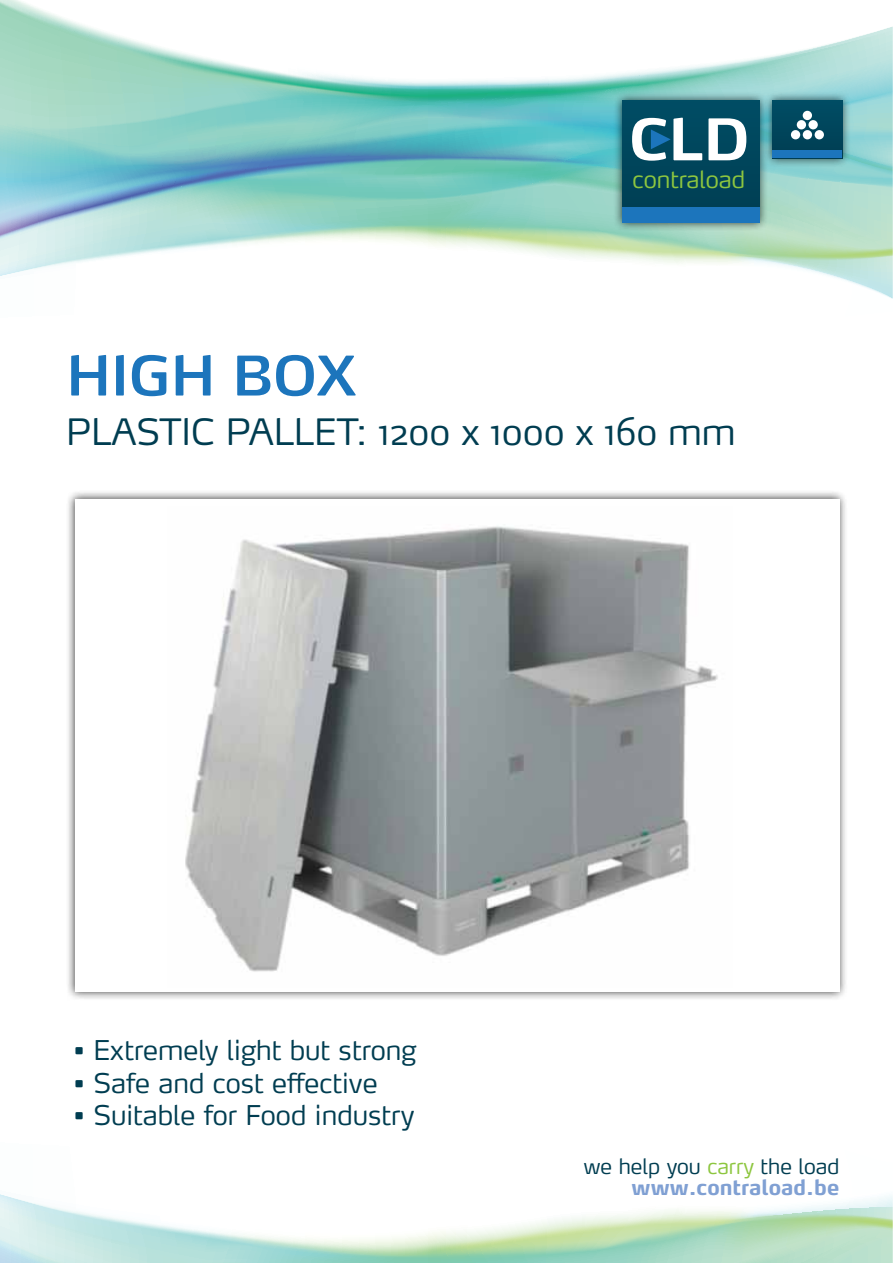
<style>
.page{position:relative;width:893px;height:1263px;background:#fff}
.page>*{position:absolute;margin:0;border:0;box-sizing:border-box;transform-origin:0 0}
.t1{font:700 56.7px "Max";color:#fff}
.t2{font:600 54px "Max";color:#1c75bc}
.t3{font:300 36px "Max";color:#003d51}
.t4{font:300 27px "Max";color:#003d51}
.t5{font:300 23.55px "Max";color:#8dc63f}
.t6{font:700 21px/21px "Max";letter-spacing:.005em;color:#80a0d3;text-align:right}
.s1{font-weight:300;color:#003d51}
.s2{font-weight:300;color:#8dc63f}
</style>
<div class="page">
<svg style="left:0;top:1194px;width:893px;height:69px"></svg>
<svg style="left:0;top:0;width:893px;height:299px"></svg>
<div style="left:613px;top:92px;width:155px;height:139px;background:#000;opacity:.75"></div>
<div style="left:622px;top:100px;width:137px;height:122px;background:#00465c"></div>
<div style="left:622px;top:207px;width:137px;height:15px;background:#1c75bc"></div>
<svg style="left:651px;top:129px;width:20px;height:20px"></svg>
<div style="left:66px;top:490px;width:782px;height:510px;background:#000;opacity:.75"></div>
<div style="left:75px;top:499px;width:764px;height:492px;background:#fff"></div>
<img style="left:185px;top:526px;width:533px;height:446px">
<div style="left:763px;top:92px;width:88px;height:76px;background:#000;opacity:.75"></div>
<div style="left:773px;top:100px;width:69px;height:58px;background:#00475e"></div>
<div style="left:773px;top:151px;width:69px;height:7px;background:#1c75bc"></div>
<div style="left:808px;top:120px;width:10px;height:9px;background:#fff;border-radius:50%"></div>
<div style="left:803px;top:111px;width:9px;height:9px;background:#fff;border-radius:50%"></div>
<div style="left:797px;top:120px;width:9px;height:9px;background:#fff;border-radius:50%"></div>
<div style="left:803px;top:130px;width:9px;height:9px;background:#fff;border-radius:50%"></div>
<div style="left:815px;top:130px;width:9px;height:9px;background:#fff;border-radius:50%"></div>
<div style="left:791px;top:130px;width:9px;height:9px;background:#fff;border-radius:50%"></div>
<h1 class="t1" style="left:629px;top:104px;width:122px">CLD</h1>
<p class="t5" style="left:633px;top:164px;width:114px">contraload</p>
<h2 class="t2" style="left:66px;top:342px;width:291px">HIGH BOX</h2>
<h3 class="t3" style="left:66px;top:409px;width:671px">PLASTIC PALLET: 1200 x 1000 x 160 mm</h3>
<p class="t4" style="left:74px;top:1033px;width:345px">• Extremely light but strong</p>
<p class="t4" style="left:74px;top:1066px;width:306px">• Safe and cost effective</p>
<p class="t4" style="left:74px;top:1098px;width:342px">• Suitable for Food industry</p>
<p class="t6" style="left:584px;top:1155px;width:257px"><span class="s1">we help you</span> <span class="s2">carry</span> <span class="s1">the load </span>www.contraload.be</p>
</div>
